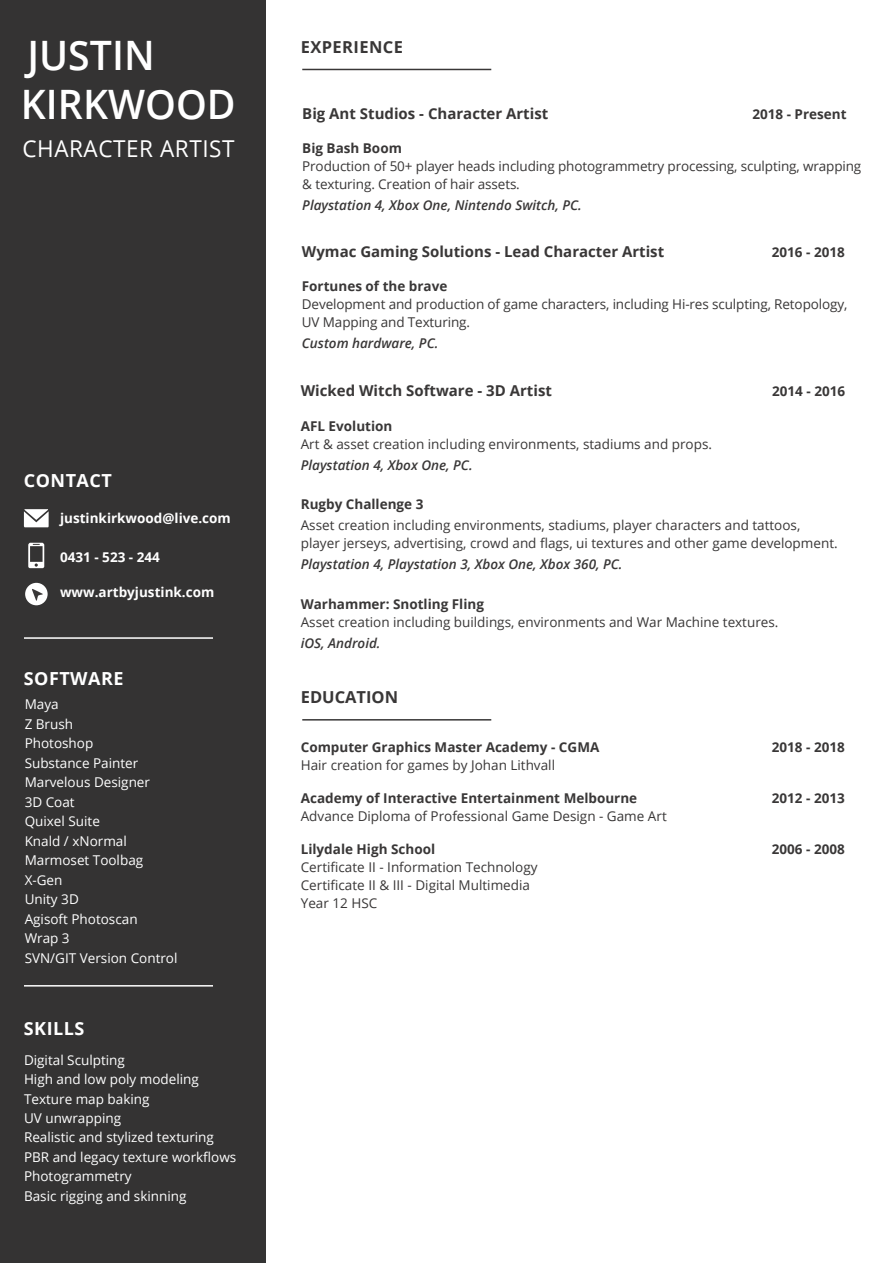
<style>
.page{position:relative;width:893px;height:1263px;background:#fff}
.page>*{position:absolute;margin:0;border:0;box-sizing:border-box;transform-origin:0 0}
.t1{font:600 40.5px "Open Sans";color:#fff}
.t2{font:23.25px "Open Sans";letter-spacing:.025em;color:#fff}
.t3{font:700 18px "Open Sans";letter-spacing:.025em;color:#fff}
.t4{font:700 16.5px "Open Sans";letter-spacing:.025em;color:#393737}
.t5{font:700 16.5px "Open Sans";color:#393737}
.t6{font:700 15px "Open Sans";color:#393737}
.t7{font:13.5px/18px "Open Sans";color:#393737}
.t8{font:13.5px/19.5px "Open Sans";color:#fff}
.t9{font:700 13.5px "Open Sans";color:#393737}
.t10{font:italic 600 13.5px "Open Sans";color:#393737}
.t11{font:700 13.5px "Open Sans";color:#fff}
</style>
<div class="page">
<hr style="left:302px;top:69px;width:189px;height:1px;background:#393737">
<hr style="left:302px;top:719px;width:189px;height:1px;background:#393737">
<div style="left:0;top:0;width:265px;height:1263px;background:#343333"></div>
<svg style="left:24px;top:509px;width:25px;height:18px"></svg>
<svg style="left:28px;top:543px;width:16px;height:25px"></svg>
<hr style="left:24px;top:985px;width:189px;height:1px;background:#fff">
<hr style="left:24px;top:637px;width:189px;height:2px;background:#fff">
<div style="left:25px;top:583px;width:23px;height:22px;background:#fff;border-radius:50%"></div>
<svg style="left:32px;top:589px;width:11px;height:12px"></svg>
<h1 class="t1" style="left:27px;top:27px;width:129px">JUSTIN</h1>
<h1 class="t1" style="left:21px;top:76px;width:216px">KIRKWOOD</h1>
<h2 class="t2" style="left:22px;top:132px;width:214px">CHARACTER ARTIST</h2>
<h3 class="t3" style="left:24px;top:468px;width:89px">CONTACT</h3>
<p class="t11" style="left:60px;top:508px;width:172px">justinkirkwood@live.com</p>
<p class="t11" style="left:60px;top:547px;width:101px">0431 - 523 - 244</p>
<p class="t11" style="left:60px;top:583px;width:156px">www.artbyjustink.com</p>
<h3 class="t3" style="left:24px;top:666px;width:101px">SOFTWARE</h3>
<p class="t8" style="left:25px;top:694px;width:154px">Maya<br>Z Brush<br>Photoshop<br>Substance Painter<br>Marvelous Designer<br>3D Coat<br>Quixel Suite<br>Knald / xNormal<br>Marmoset Toolbag<br>X-Gen<br>Unity 3D<br>Agisoft Photoscan<br>Wrap 3<br>SVN/GIT Version Control</p>
<h3 class="t3" style="left:24px;top:1015px;width:62px">SKILLS</h3>
<p class="t8" style="left:24px;top:1049px;width:214px">Digital Sculpting<br>High and low poly modeling<br>Texture map baking<br>UV unwrapping<br>Realistic and stylized texturing<br>PBR and legacy texture workflows<br>Photogrammetry<br>Basic rigging and skinning</p>
<p class="t4" style="left:301px;top:35px;width:104px">EXPERIENCE</p>
<p class="t6" style="left:302px;top:103px;width:248px">Big Ant Studios - Character Artist</p>
<p class="t9" style="left:752px;top:104px;width:96px">2018 - Present</p>
<p class="t9" style="left:302px;top:139px;width:101px">Big Bash Boom</p>
<p class="t7" style="left:302px;top:157px;width:561px">Production of 50+ player heads including photogrammetry processing, sculpting, wrapping &amp; texturing. Creation of hair assets.</p>
<p class="t10" style="left:302px;top:196px;width:281px">Playstation 4, Xbox One, Nintendo Switch, PC.</p>
<p class="t6" style="left:302px;top:240px;width:364px">Wymac Gaming Solutions - Lead Character Artist</p>
<p class="t9" style="left:772px;top:242px;width:75px">2016 - 2018</p>
<p class="t9" style="left:302px;top:277px;width:147px">Fortunes of the brave</p>
<p class="t7" style="left:302px;top:295px;width:547px">Development and production of game characters, including Hi-res sculpting, Retopology,<br>UV Mapping and Texturing.</p>
<p class="t10" style="left:302px;top:334px;width:138px">Custom hardware, PC.</p>
<p class="t6" style="left:301px;top:380px;width:253px">Wicked Witch Software - 3D Artist</p>
<p class="t9" style="left:772px;top:382px;width:75px">2014 - 2016</p>
<p class="t9" style="left:301px;top:417px;width:93px">AFL Evolution</p>
<p class="t7" style="left:301px;top:435px;width:413px">Art &amp; asset creation including environments, stadiums and props.</p>
<p class="t10" style="left:301px;top:456px;width:173px">Playstation 4, Xbox One, PC.</p>
<p class="t9" style="left:301px;top:494px;width:124px">Rugby Challenge 3</p>
<p class="t7" style="left:301px;top:516px;width:538px">Asset creation including environments, stadiums, player characters and tattoos, player jerseys, advertising, crowd and flags, ui textures and other game development.</p>
<p class="t10" style="left:301px;top:555px;width:323px">Playstation 4, Playstation 3, Xbox One, Xbox 360, PC.</p>
<p class="t9" style="left:301px;top:595px;width:185px">Warhammer: Snotling Fling</p>
<p class="t7" style="left:301px;top:613px;width:479px">Asset creation including buildings, environments and War Machine textures.</p>
<p class="t10" style="left:301px;top:634px;width:81px">iOS, Android.</p>
<p class="t5" style="left:301px;top:686px;width:99px">EDUCATION</p>
<p class="t9" style="left:301px;top:737px;width:300px">Computer Graphics Master Academy - CGMA</p>
<p class="t7" style="left:301px;top:756px;width:256px">Hair creation for games by Johan Lithvall</p>
<p class="t9" style="left:772px;top:737px;width:75px">2018 - 2018</p>
<p class="t9" style="left:301px;top:788px;width:338px">Academy of Interactive Entertainment Melbourne</p>
<p class="t7" style="left:301px;top:807px;width:367px">Advance Diploma of Professional Game Design - Game Art</p>
<p class="t9" style="left:772px;top:788px;width:75px">2012 - 2013</p>
<p class="t9" style="left:301px;top:840px;width:136px">Lilydale High School</p>
<p class="t7" style="left:301px;top:858px;width:238px">Certificate II - Information Technology<br>Certificate II &amp; III - Digital Multimedia<br>Year 12 HSC</p>
<p class="t9" style="left:772px;top:840px;width:75px">2006 - 2008</p>
</div>
